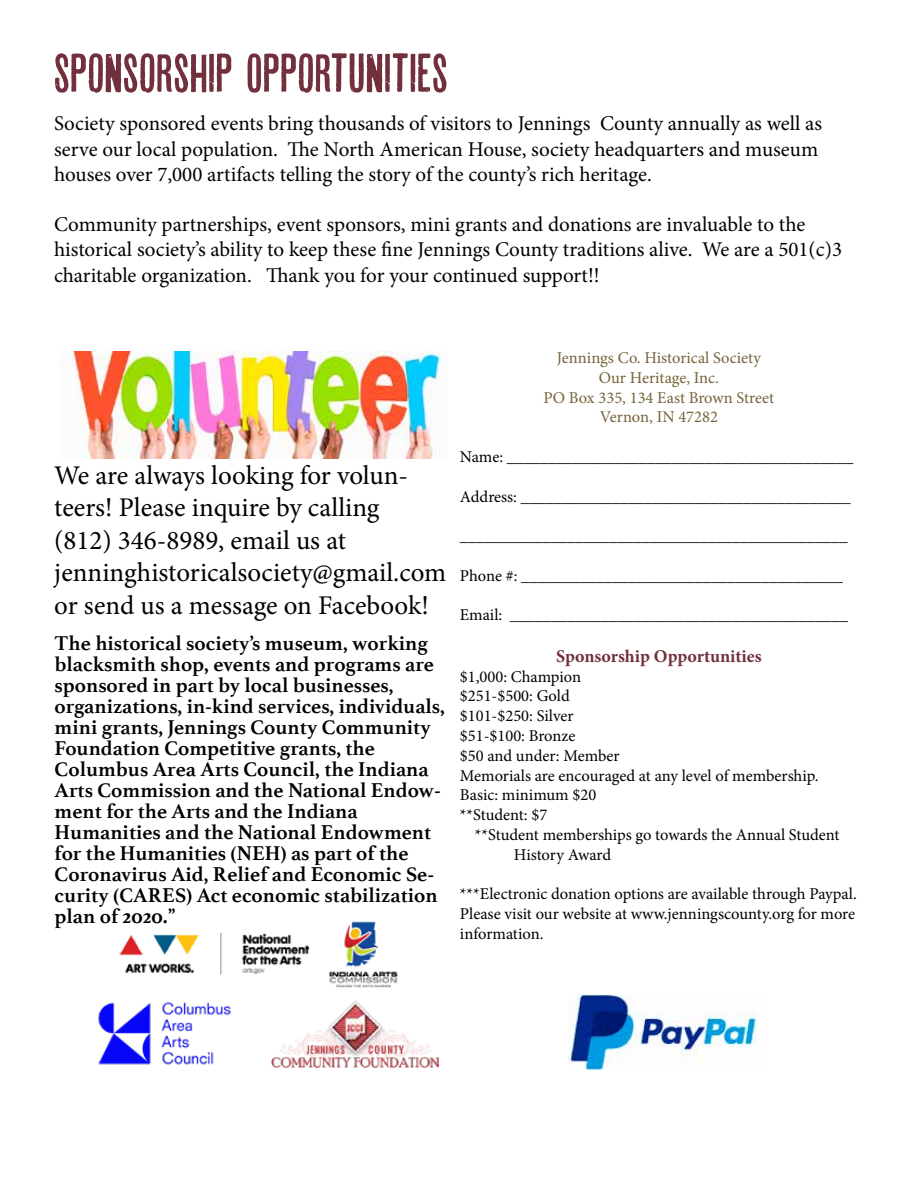
<style>
.page{position:relative;width:918px;height:1188px;background:#fff}
.page>*{position:absolute;margin:0;border:0;box-sizing:border-box;transform-origin:0 0}
.t1{font:54px "Astoundingnews";color:#72303c}
.t2{font:27px/32.4px "Minion Pro";color:#000}
.t3{font:700 21px/21px "Athelas";color:#000101}
.t4{font:21px/25.2px "Minion Pro";color:#000}
.t5{font:700 18px "Minion Pro";color:#72303c}
.t6{font:16.5px/19.8px "Minion Pro";letter-spacing:-.005em;color:#000}
.t7{font:16.5px/19.8px "Minion Pro";color:#76633a;text-align:center}
</style>
<div class="page">
<img style="left:569px;top:995px;width:190px;height:75px">
<img style="left:271px;top:1001px;width:168px;height:67px">
<img style="left:119px;top:921px;width:279px;height:67px">
<img style="left:98px;top:1002px;width:133px;height:63px">
<img style="left:61px;top:351px;width:380px;height:108px">
<h1 class="t1" style="left:54px;top:49px;width:396px">SPONSORSHIP OPPORTUNITIES</h1>
<p class="t4" style="left:54px;top:111px;width:770px">Society sponsored events bring thousands of visitors to Jennings County annually as well as serve our local population. The North American House, society headquarters and museum houses over 7,000 artifacts telling the story of the county’s rich heritage.</p>
<p class="t4" style="left:54px;top:212px;width:790px">Community partnerships, event sponsors, mini grants and donations are invaluable to the historical society’s ability to keep these fine Jennings County traditions alive. We are a 501(c)3 charitable organization. Thank you for your continued support!!</p>
<h2 class="t2" style="left:54px;top:459px;width:394px">We are always looking for volun&shy;teers! Please inquire by calling<br>(812) 346-8989, email us at jenninghistoricalsociety@gmail.com or send us a message on Facebook!</h2>
<p class="t3" style="left:55px;top:632px;width:392px">The historical society’s museum, working blacksmith shop, events and programs are sponsored in part by local businesses, organizations, in-kind services, individuals, mini grants, Jennings County Community Foundation Competitive grants, the Columbus Area Arts Council, the Indiana Arts Commission and the National Endow&shy;ment for the Arts and the Indiana Humanities and the National Endowment for the Humanities (NEH) as part of the Coronavirus Aid, Relief and Economic Se&shy;curity (CARES) Act economic stabilization plan of 2020.”</p>
<p class="t7" style="left:543px;top:348px;width:232px">Jennings Co. Historical Society<br>Our Heritage, Inc.<br>PO Box 335, 134 East Brown Street<br>Vernon, IN 47282</p>
<p class="t6" style="left:460px;top:447px;width:395px">Name: __________________________________________</p>
<p class="t6" style="left:460px;top:487px;width:392px">Address: ________________________________________</p>
<p class="t6" style="left:460px;top:526px;width:389px">_______________________________________________</p>
<p class="t6" style="left:460px;top:566px;width:385px">Phone #: _______________________________________</p>
<p class="t6" style="left:460px;top:605px;width:390px">Email: _________________________________________</p>
<p class="t5" style="left:556px;top:643px;width:207px">Sponsorship Opportunities</p>
<p class="t6" style="left:460px;top:667px;width:360px">$1,000: Champion<br>$251-$500: Gold<br>$101-$250: Silver<br>$51-$100: Bronze<br>$50 and under: Member<br>Memorials are encouraged at any level of membership.<br>Basic: minimum $20<br>**Student: $7</p>
<p class="t6" style="left:514px;top:825px;width:327px;text-indent:-39px">**Student memberships go towards the Annual Student<br>History Award</p>
<p class="t6" style="left:460px;top:884px;width:398px;text-align:justify">***Electronic donation options are available through Paypal.<br>Please visit our website at www.jenningscounty.org for more information.</p>
</div>
